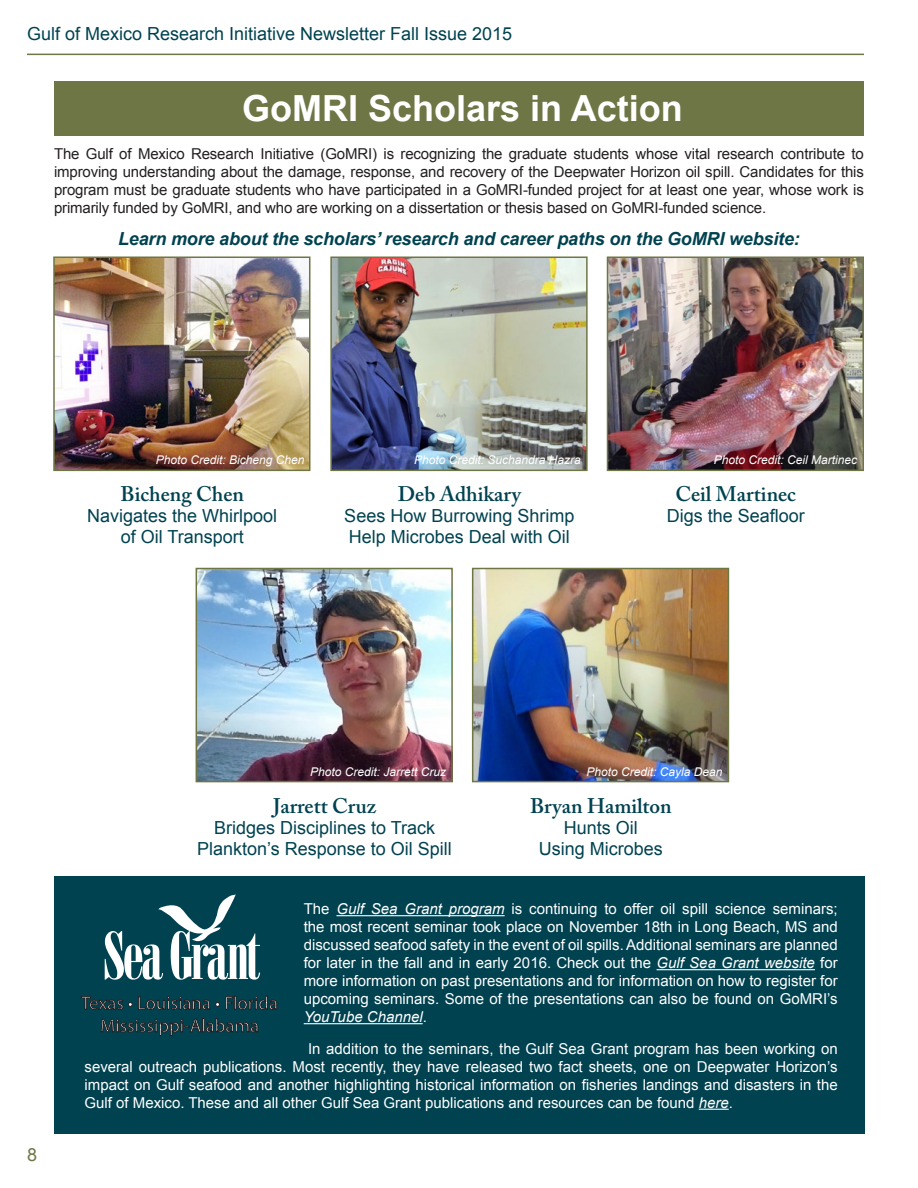
<style>
.page{position:relative;width:918px;height:1188px;background:#fff}
.page>*{position:absolute;margin:0;border:0;box-sizing:border-box;transform-origin:0 0}
.Article_Head_1{font:700 36px "Arial";color:#fff}
.t1{font:600 21px "Adobe Caslon Pro";color:#004250}
.t2{font:18px/21px "Arial";color:#004250;text-align:center}
.t3{font:italic 700 18px "Arial";letter-spacing:-.01em;color:#004250}
.t4{font:18px "Arial";color:#6e7645}
.t5{font:15px/18px "Arial";color:#fff;text-align:justify}
.t6{font:15px/18px "Arial";letter-spacing:-.01em;color:#231f20;text-align:justify}
.Captions{font:italic 12px "Arial";color:#fff}
.s1{font-style:italic}
</style>
<div class="page">
<hr style="left:27px;top:54px;width:837px;height:1px;background:#6e7645">
<img style="left:56px;top:259px;width:251px;height:209px">
<div style="left:53px;top:256px;width:257px;height:215px;border:2px solid #6e7645"></div>
<img style="left:333px;top:259px;width:252px;height:209px">
<div style="left:330px;top:256px;width:258px;height:215px;border:2px solid #6e7645"></div>
<img style="left:199px;top:571px;width:251px;height:208px">
<div style="left:196px;top:568px;width:257px;height:214px;border:2px solid #6e7645"></div>
<img style="left:610px;top:259px;width:251px;height:209px">
<div style="left:607px;top:256px;width:257px;height:215px;border:2px solid #6e7645"></div>
<img style="left:475px;top:571px;width:251px;height:208px">
<div style="left:472px;top:568px;width:257px;height:214px;border:2px solid #6e7645"></div>
<div style="left:54px;top:81px;width:810px;height:54px;background:#6e7645"></div>
<div style="left:54px;top:876px;width:811px;height:258px;background:#004250"></div>
<hr style="left:336px;top:915px;width:169px;height:1px;background:#fff">
<hr style="left:657px;top:969px;width:158px;height:1px;background:#fff">
<hr style="left:304px;top:1023px;width:119px;height:1px;background:#fff">
<hr style="left:699px;top:1109px;width:30px;height:1px;background:#fff">
<svg style="left:105px;top:894px;width:155px;height:86px"></svg>
<svg style="left:81px;top:996px;width:196px;height:40px"></svg>
<p class="t2" style="left:27px;top:23px;width:487px">Gulf of Mexico Research Initiative Newsletter Fall Issue 2015</p>
<p class="Article_Head_1" style="left:242px;top:85px;width:442px">GoMRI Scholars in Action</p>
<p class="t6" style="left:54px;top:145px;width:811px">The Gulf of Mexico Research Initiative (GoMRI) is recognizing the graduate students whose vital research contribute to improving understanding about the damage, response, and recovery of the Deepwater Horizon oil spill. Candidates for this program must be graduate students who have participated in a GoMRI-funded project for at least one year, whose work is primarily funded by GoMRI, and who are working on a dissertation or thesis based on GoMRI-funded science.</p>
<p class="t3" style="left:118px;top:227px;width:683px">Learn more about the scholars’ research and career paths on the GoMRI website:</p>
<p class="Captions" style="left:156px;top:452px;width:150px">Photo Credit: Bicheng Chen</p>
<p class="Captions" style="left:414px;top:452px;width:168px">Photo Credit: Suchandra Hazra</p>
<p class="t1" style="left:120px;top:482px;width:125px">Bicheng Chen</p>
<p class="t2" style="left:87px;top:506px;width:192px">Navigates the Whirlpool of Oil Transport</p>
<p class="t1" style="left:398px;top:482px;width:125px">Deb Adhikary</p>
<p class="t2" style="left:344px;top:506px;width:232px;text-align:left">Sees How Burrowing Shrimp<br>Help Microbes Deal with Oil</p>
<p class="Captions" style="left:714px;top:452px;width:145px">Photo Credit: Ceil Martinec</p>
<p class="t1" style="left:675px;top:482px;width:122px">Ceil Martinec</p>
<p class="t2" style="left:667px;top:506px;width:140px">Digs the Seafloor</p>
<p class="Captions" style="left:310px;top:764px;width:138px">Photo Credit: Jarrett Cruz</p>
<p class="t1" style="left:273px;top:793px;width:105px">Jarrett Cruz</p>
<p class="t2" style="left:197px;top:817px;width:256px">Bridges Disciplines to Track<br>Plankton’s Response to Oil Spill</p>
<p class="Captions" style="left:586px;top:764px;width:138px">Photo Credit: Cayla Dean</p>
<p class="t1" style="left:530px;top:793px;width:143px">Bryan Hamilton</p>
<p class="t2" style="left:539px;top:817px;width:126px">Hunts Oil<br>Using Microbes</p>
<p class="t4" style="left:27px;top:1143px;width:12px">8</p>
<p class="t5" style="left:304px;top:900px;width:536px">The <span class="s1">Gulf Sea Grant program</span> is continuing to offer oil spill science seminars; the most recent seminar took place on November 18th in Long Beach, MS and discussed seafood safety in the event of oil spills. Additional seminars are planned for later in the fall and in early 2016. Check out the <span class="s1">Gulf Sea Grant website</span> for more information on past presentations and for information on how to register for upcoming seminars. Some of the presentations can also be found on GoMRI’s <span class="s1">YouTube Channel</span>.</p>
<p class="t5" style="left:85px;top:1040px;width:755px;text-indent:224px">In addition to the seminars, the Gulf Sea Grant program has been working on several outreach publications. Most recently, they have released two fact sheets, one on Deepwater Horizon’s impact on Gulf seafood and another highlighting historical information on fisheries landings and disasters in the Gulf of Mexico. These and all other Gulf Sea Grant publications and resources can be found <span class="s1">here</span>.</p>
</div>
